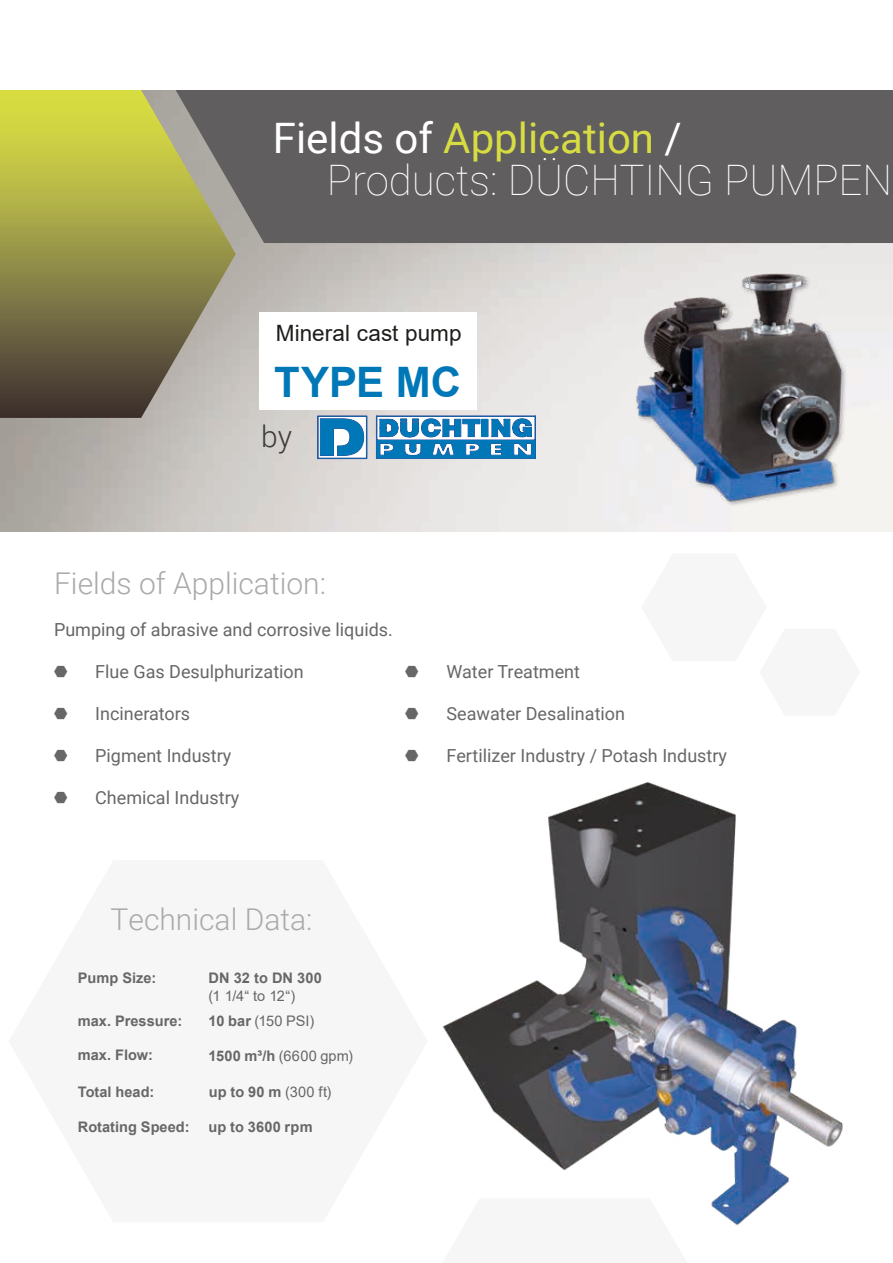
<style>
.page{position:relative;width:893px;height:1263px;background:#fff}
.page>*{position:absolute;margin:0;border:0;box-sizing:border-box;transform-origin:0 0}
.t1{font:100 42px/42px "Roboto";color:#fff}
.t2{font:700 42px "Arial";color:#0078b8}
.t3{font:300 30px "Roboto";color:#aaa}
.t4{font:300 30px "Roboto";color:#3d3c3c}
.t5{font:22.5px "Arial";letter-spacing:.005em;color:#1d1d1b}
.t6{font:18px "Roboto";color:#666766}
.t7{font:18px "Roboto";color:#676666}
.t8{font:700 14.55px "Arial";color:#666766}
.t9{font:14.55px "Arial";letter-spacing:.005em;color:#666766}
.s1{font-weight:400}
.s2{font-weight:400;color:#d7dc42}
.s3{font-weight:700}
</style>
<div class="page">
<img style="left:0;top:243px;width:893px;height:288px">
<img style="left:535px;top:243px;width:358px;height:267px">
<div style="left:259px;top:312px;width:218px;height:45px;background:#fff"></div>
<div style="left:259px;top:352px;width:218px;height:58px;background:#fff"></div>
<img style="left:442px;top:782px;width:401px;height:444px">
<svg style="left:318px;top:416px;width:217px;height:43px"></svg>
<svg style="left:442px;top:1198px;width:293px;height:28px"></svg>
<div style="left:236px;top:90px;width:657px;height:153px;background:#605e5e"></div>
<svg style="left:0;top:90px;width:236px;height:328px"></svg>
<h1 class="t1" style="left:327px;top:115px;width:567px;text-indent:-54px"><span class="s1">Fields of</span> <span class="s2">Application</span> <span class="s1">/<br></span>Products: DÜCHTING PUMPEN</h1>
<p class="t5" style="left:276px;top:318px;width:187px">Mineral cast pump</p>
<h1 class="t2" style="left:274px;top:353px;width:188px">TYPE MC</h1>
<h2 class="t4" style="left:261px;top:415px;width:32px">by</h2>
<h2 class="t3" style="left:54px;top:562px;width:273px">Fields of Application:</h2>
<p class="t7" style="left:54px;top:617px;width:340px">Pumping of abrasive and corrosive liquids.</p>
<p class="t6" style="left:95px;top:659px;width:210px">Flue Gas Desulphurization</p>
<p class="t6" style="left:95px;top:701px;width:96px">Incinerators</p>
<p class="t6" style="left:95px;top:743px;width:138px">Pigment Industry</p>
<p class="t6" style="left:95px;top:785px;width:146px">Chemical Industry</p>
<h2 class="t3" style="left:111px;top:898px;width:203px">Technical Data:</h2>
<p class="t8" style="left:78px;top:967px;width:80px">Pump Size:</p>
<p class="t8" style="left:209px;top:968px;width:115px">DN 32 to DN 300</p>
<p class="t9" style="left:209px;top:985px;width:88px">(1 1/4“ to 12“)</p>
<p class="t8" style="left:78px;top:1010px;width:106px">max. Pressure:</p>
<p class="t9" style="left:209px;top:1011px;width:107px"><span class="s3">10 bar</span> (150 PSI)</p>
<p class="t8" style="left:78px;top:1045px;width:77px">max. Flow:</p>
<p class="t9" style="left:209px;top:1046px;width:146px"><span class="s3">1500 m³/h</span> (6600 gpm)</p>
<p class="t8" style="left:78px;top:1081px;width:78px">Total head:</p>
<p class="t8" style="left:78px;top:1116px;width:113px">Rotating Speed:</p>
<p class="t8" style="left:209px;top:1081px;width:124px">up to 90 m <span class="s1">(300 ft)</span></p>
<p class="t8" style="left:209px;top:1116px;width:106px">up to 3600 rpm</p>
<p class="t6" style="left:446px;top:659px;width:135px">Water Treatment</p>
<p class="t6" style="left:446px;top:701px;width:180px">Seawater Desalination</p>
<p class="t6" style="left:446px;top:743px;width:282px">Fertilizer Industry / Potash Industry</p>
</div>
